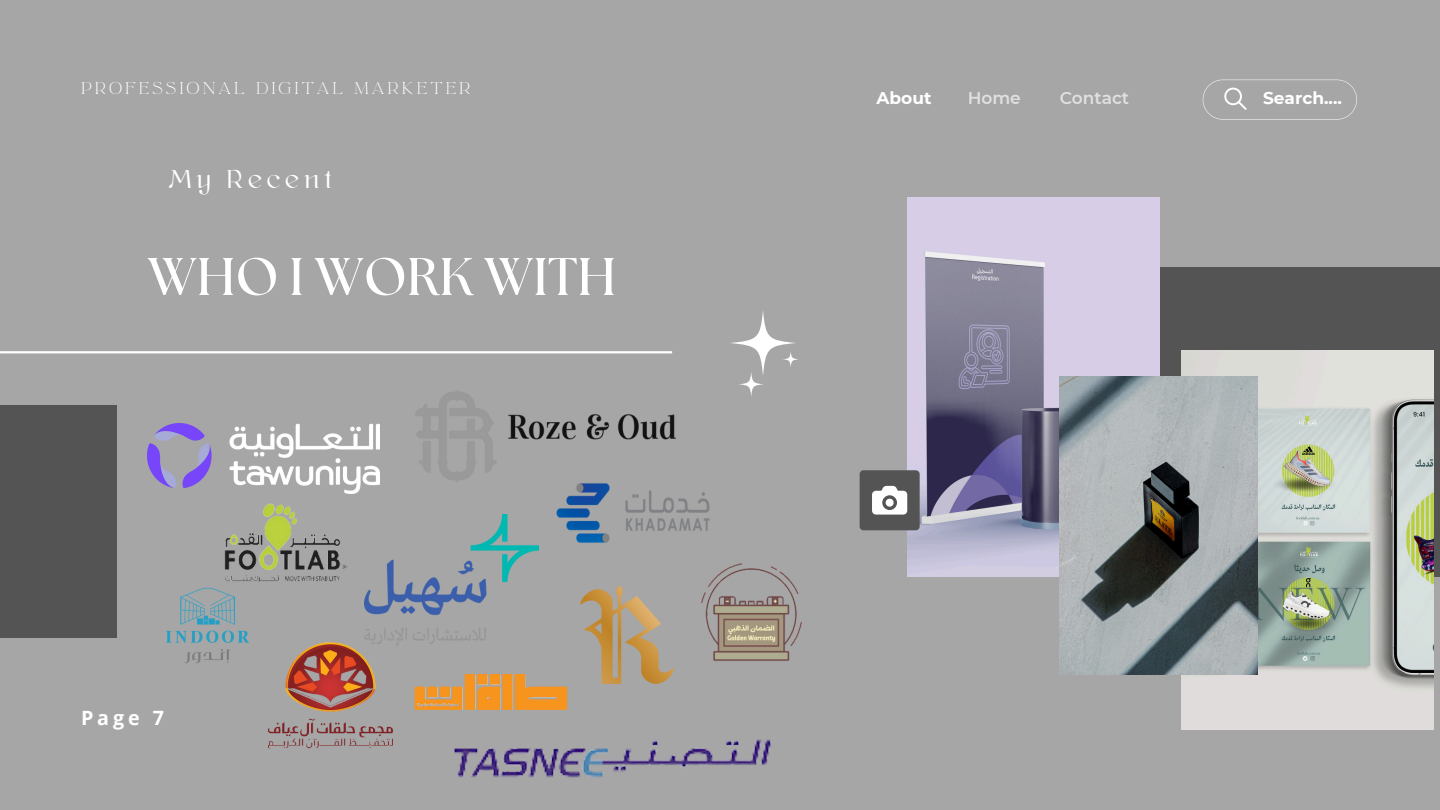
<style>
.page{position:relative;width:1440px;height:810px;background:#a6a6a6}
.page>*{position:absolute;margin:0;border:0;box-sizing:border-box;transform-origin:0 0}
.t1{font:700 52.7px "The Seasons";color:#fff}
.t2{font:27.3px "DG Ghareeb";letter-spacing:.2em;color:#fff}
.t3{font:700 19.7px "Open Sans";color:#fff}
.t4{font:700 17px "Montserrat";color:#fff}
.t5{font:600 17px "Montserrat";color:#fff}
.t6{font:15px "La Luxes Serif";letter-spacing:.2em;color:#fff}
</style>
<div class="page">
<svg style="left:1203px;top:80px;width:154px;height:40px"></svg>
<hr style="left:0;top:351px;width:672px;height:2px;background:#fff">
<div style="left:1112px;top:267px;width:328px;height:309px;background:#545454"></div>
<svg style="left:730px;top:310px;width:66px;height:66px"></svg>
<svg style="left:738px;top:372px;width:26px;height:25px"></svg>
<svg style="left:782px;top:351px;width:17px;height:16px"></svg>
<img style="left:907px;top:198px;width:252px;height:378px">
<div style="left:860px;top:470px;width:60px;height:60px;background:#545454;border-radius:4px"></div>
<svg style="left:872px;top:486px;width:35px;height:28px"></svg>
<div style="left:0;top:405px;width:117px;height:232px;background:#545454"></div>
<img style="left:1182px;top:351px;width:252px;height:378px">
<img style="left:1059px;top:377px;width:199px;height:297px">
<img style="left:148px;top:424px;width:231px;height:64px">
<img style="left:182px;top:486px;width:197px;height:113px">
<img style="left:556px;top:483px;width:154px;height:60px">
<img style="left:365px;top:515px;width:173px;height:129px">
<img style="left:415px;top:391px;width:261px;height:91px">
<img style="left:580px;top:586px;width:94px;height:98px">
<img style="left:166px;top:576px;width:91px;height:87px">
<img style="left:247px;top:635px;width:167px;height:114px">
<img style="left:411px;top:650px;width:157px;height:89px">
<img style="left:672px;top:563px;width:130px;height:106px">
<img style="left:414px;top:717px;width:357px;height:61px">
<p class="t6" style="left:81px;top:77px;width:391px">PROFESSIONAL DIGITAL MARKETER</p>
<p class="t2" style="left:169px;top:168px;width:165px">My Recent</p>
<p class="t1" style="left:148px;top:253px;width:470px">WHO I WORK WITH</p>
<p class="t3" style="left:81px;top:704px;width:85px">Page 7</p>
<p class="t4" style="left:876px;top:88px;width:56px">About</p>
<p class="t5" style="left:968px;top:88px;width:55px">Home</p>
<p class="t5" style="left:1060px;top:88px;width:71px">Contact</p>
<p class="t4" style="left:1263px;top:88px;width:80px">Search....</p>
</div>
